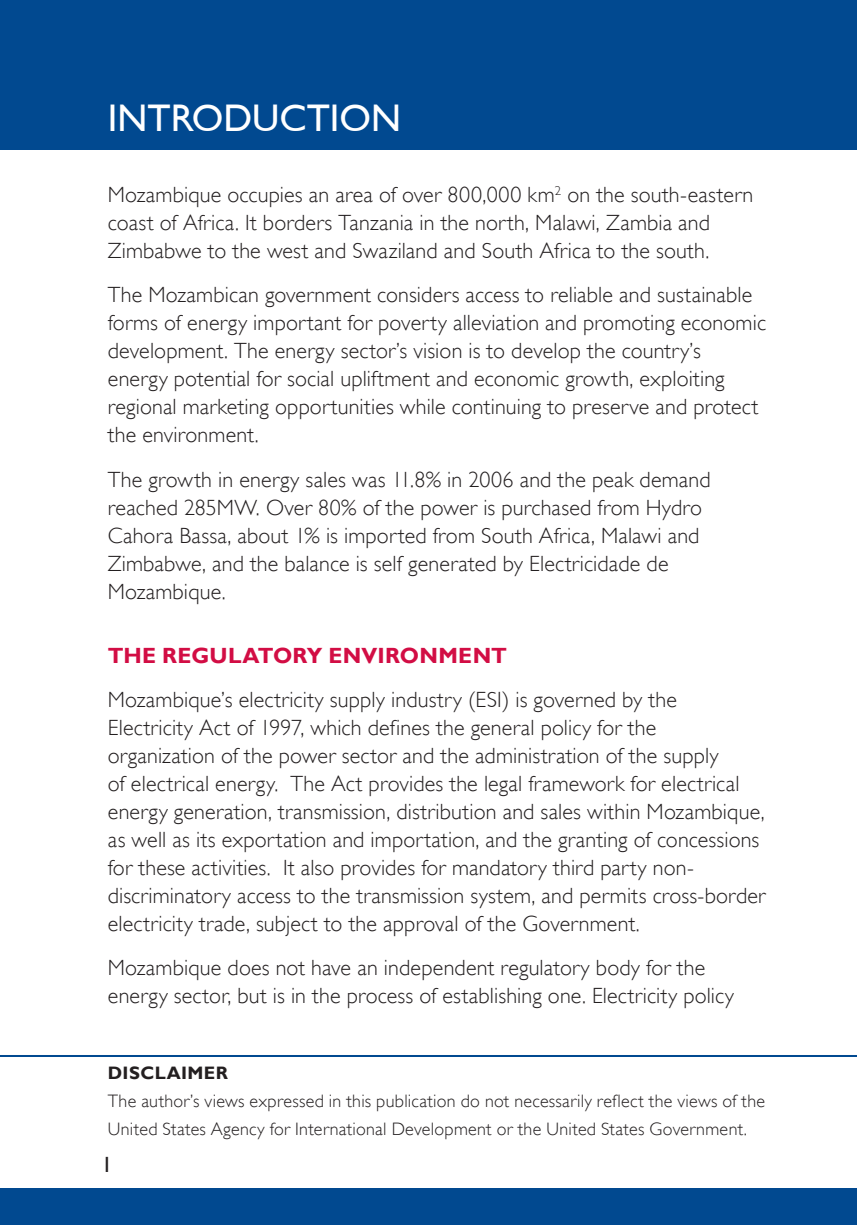
<style>
.page{position:relative;width:857px;height:1225px;background:#fff}
.page>*{position:absolute;margin:0;border:0;box-sizing:border-box;transform-origin:0 0}
.t1{font:38.4px "Gill Sans";color:#fff}
.t2{font:300 22px/28px "Gill Sans";letter-spacing:.01em;color:#231f20}
.t3{font:700 22px "Gill Sans";letter-spacing:.01em;color:#d20d44}
.t4{font:22px "Gill Sans";color:#231f20}
.t5{font:300 18px/28px "Gill Sans";letter-spacing:.015em;color:#231f20}
.t6{font:700 18px "Gill Sans";letter-spacing:.025em;color:#231f20}
</style>
<div class="page">
<div style="left:0;top:0;width:856px;height:149px;background:#014990"></div>
<div style="left:0;top:1188px;width:856px;height:37px;background:#014990"></div>
<hr style="left:0;top:1055px;width:856px;height:2px;background:#014990">
<h1 class="t1" style="left:108px;top:100px;width:295px">INTRODUCTION</h1>
<p class="t2" style="left:108px;top:181px;width:646px">Mozambique occupies an area of over 800,000 km<sup>2</sup> on the south-eastern coast of Africa. It borders Tanzania in the north, Malawi, Zambia and<br>Zimbabwe to the west and Swaziland and South Africa to the south.</p>
<p class="t2" style="left:108px;top:281px;width:659px">The Mozambican government considers access to reliable and sustainable forms of energy important for poverty alleviation and promoting economic development. The energy sector’s vision is to develop the country’s energy potential for social upliftment and economic growth, exploiting regional marketing opportunities while continuing to preserve and protect the environment.</p>
<p class="t2" style="left:108px;top:465px;width:604px">The growth in energy sales was 11.8% in 2006 and the peak demand reached 285MW. Over 80% of the power is purchased from Hydro Cahora Bassa, about 1% is imported from South Africa, Malawi and Zimbabwe, and the balance is self generated by Electricidade de Mozambique.</p>
<p class="t3" style="left:108px;top:642px;width:400px">THE REGULATORY ENVIRONMENT</p>
<p class="t2" style="left:108px;top:685px;width:659px">Mozambique’s electricity supply industry (ESI) is governed by the Electricity Act of 1997, which defines the general policy for the organization of the power sector and the administration of the supply<br>of electrical energy. The Act provides the legal framework for electrical energy generation, transmission, distribution and sales within Mozambique, as well as its exportation and importation, and the granting of concessions for these activities. It also provides for mandatory third party non&shy;discriminatory access to the transmission system, and permits cross-border electricity trade, subject to the approval of the Government.</p>
<p class="t2" style="left:108px;top:953px;width:627px">Mozambique does not have an independent regulatory body for the energy sector, but is in the process of establishing one. Electricity policy</p>
<p class="t6" style="left:108px;top:1061px;width:122px">DISCLAIMER</p>
<p class="t5" style="left:108px;top:1086px;width:658px">The author’s views expressed in this publication do not necessarily reflect the views of the<br>United States Agency for International Development or the United States Government.</p>
<p class="t4" style="left:102px;top:1154px;width:12px">1</p>
</div>
